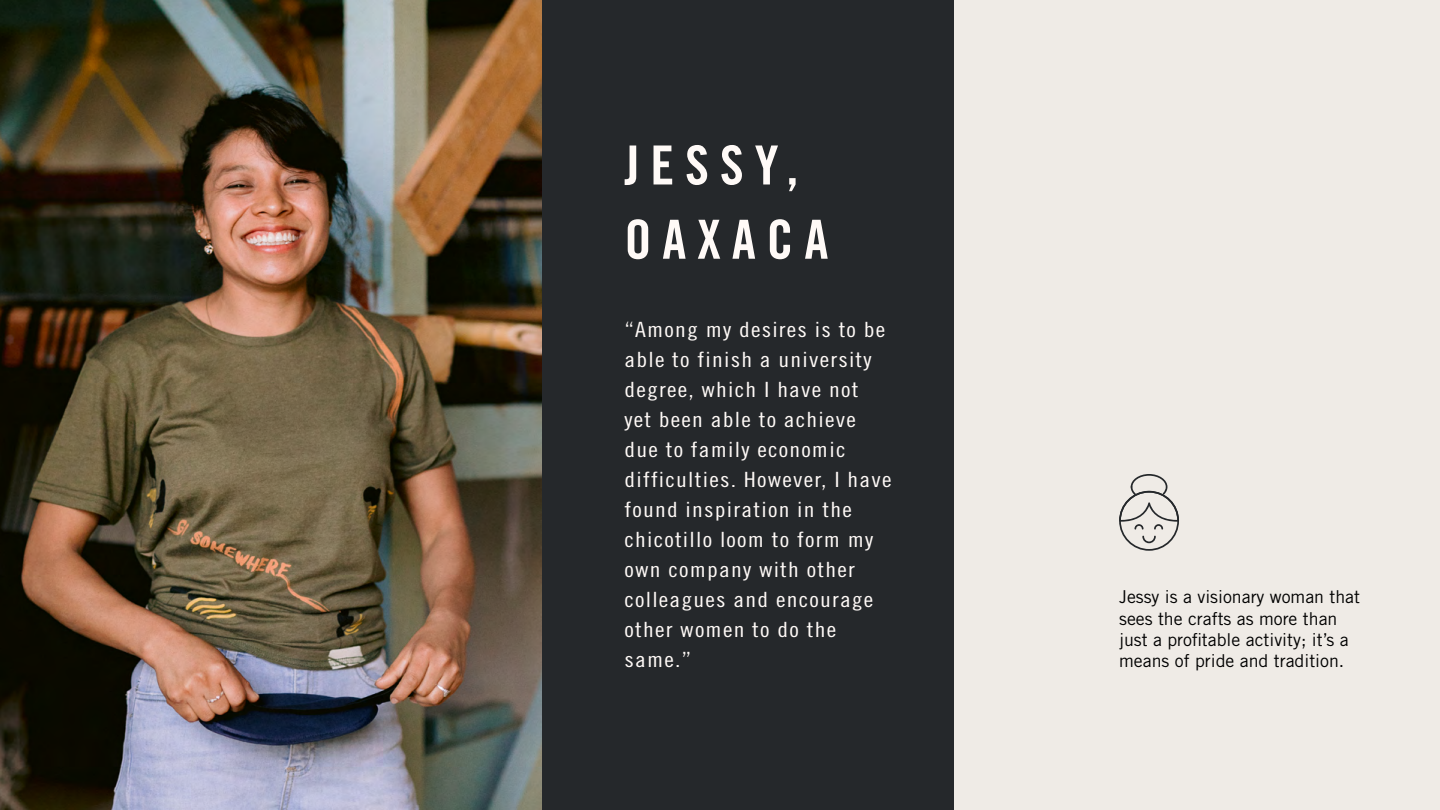
<style>
.page{position:relative;width:1440px;height:810px;background:#fff}
.page>*{position:absolute;margin:0;border:0;box-sizing:border-box;transform-origin:0 0}
.t1{font:54px/74.2px "Trade Gothic LT Std Bd Cn 20";letter-spacing:.2em;color:#fffaf7}
.t2{font:21px/30px "Trade Gothic LT Std Cn 18";letter-spacing:.05em;color:#fffaf7;scale:1.16 1}
.t3{font:17.77px/21.3px "Trade Gothic LT Std";color:#000}
</style>
<div class="page">
<div style="left:455px;top:0;width:985px;height:810px;background:#efebe6"></div>
<div style="left:536px;top:0;width:418px;height:810px;background:#25282b"></div>
<img style="left:0;top:0;width:542px;height:810px">
<svg style="left:1119px;top:474px;width:60px;height:77px"></svg>
<h1 class="t1" style="left:624px;top:128px;width:205px">JESSY,<br>OAXACA</h1>
<p class="t2" style="left:624px;top:315px;width:232px">“Among my desires is to be able to finish a university degree, which I have not<br>yet been able to achieve due to family economic difficulties. However, I have found inspiration in the chicotillo loom to form my own company with other colleagues and encourage other women to do the same.”</p>
<p class="t3" style="left:1119px;top:586px;width:242px">Jessy is a visionary woman that sees the crafts as more than just a profitable activity; it’s a means of pride and tradition.</p>
</div>
